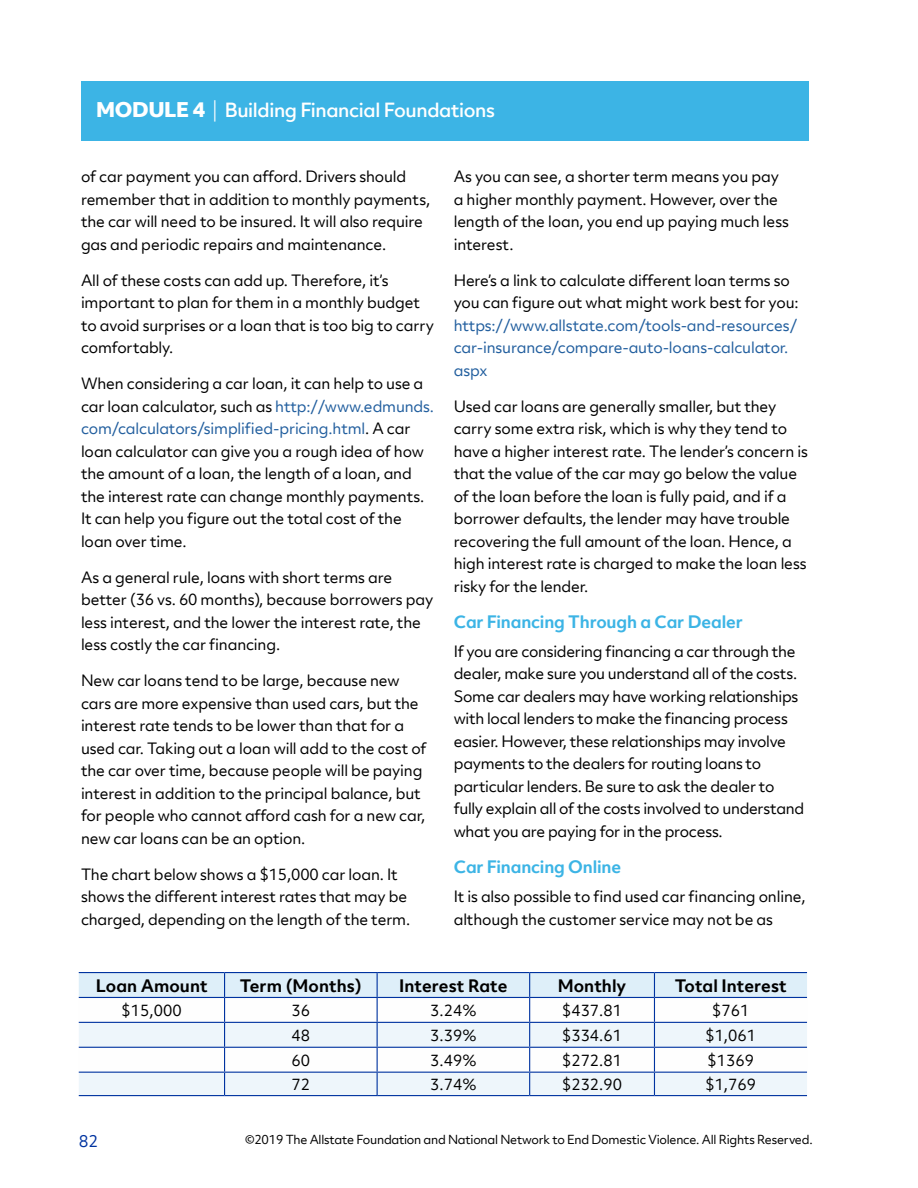
<style>
.page{position:relative;width:918px;height:1188px;background:#fff}
.page>*{position:absolute;margin:0;border:0;box-sizing:border-box;transform-origin:0 0}
.t1{font:500 18.75px "Allstate Objektiv";letter-spacing:-.02em;color:#fff}
.t2{font:700 16.5px "Allstate Objektiv";color:#000}
.t3{font:700 16.5px "Allstate Objektiv";letter-spacing:-.01em;color:#3cb4e5}
.t4{font:15.75px "Allstate Objektiv";color:#0033a0}
.t5{font:15px/22.5px "Allstate Objektiv";letter-spacing:-.01em;color:#000}
.t6{font:15px/22.5px "Allstate Objektiv";letter-spacing:-.01em;color:#215e9e}
.t7{font:12px "Allstate Objektiv";letter-spacing:-.02em;color:#000}
.s1{font-weight:800;font-size:19.5px}
.s2{font-weight:300;font-size:19.5px}
.s3{color:#215e9e}
</style>
<div class="page">
<div style="left:82px;top:81px;width:727px;height:59px;background:#3cb4e5"></div>
<hr style="left:79px;top:972px;width:146px;height:1px;background:#0033a0">
<hr style="left:225px;top:972px;width:152px;height:1px;background:#0033a0">
<hr style="left:377px;top:972px;width:153px;height:1px;background:#0033a0">
<hr style="left:530px;top:972px;width:124px;height:1px;background:#0033a0">
<hr style="left:654px;top:972px;width:153px;height:1px;background:#0033a0">
<hr style="left:79px;top:1095px;width:146px;height:1px;background:#0033a0">
<hr style="left:225px;top:1095px;width:152px;height:1px;background:#0033a0">
<hr style="left:377px;top:1095px;width:153px;height:1px;background:#0033a0">
<hr style="left:530px;top:1095px;width:124px;height:1px;background:#0033a0">
<svg style="left:79px;top:973px;width:728px;height:122px"></svg>
<hr style="left:654px;top:1072px;width:153px;height:1px;background:#0033a0">
<hr style="left:654px;top:1095px;width:153px;height:1px;background:#0033a0">
<p class="t1" style="left:96px;top:97px;width:400px"><span class="s1">MODULE 4</span> <span class="s2">|</span> Building Financial Foundations</p>
<p class="t5" style="left:81px;top:165px;width:351px">of car payment you can afford. Drivers should remember that in addition to monthly payments, the car will need to be insured. It will also require gas and periodic repairs and maintenance.</p>
<p class="t5" style="left:81px;top:269px;width:355px">All of these costs can add up. Therefore, it’s important to plan for them in a monthly budget to avoid surprises or a loan that is too big to carry comfortably.</p>
<p class="t5" style="left:81px;top:372px;width:355px">When considering a car loan, it can help to use a car loan calculator, such as <span class="s3">http://www.edmunds. com/calculators/simplified-pricing.html</span>. A car loan calculator can give you a rough idea of how the amount of a loan, the length of a loan, and the interest rate can change monthly payments.<br>It can help you figure out the total cost of the loan over time.</p>
<p class="t5" style="left:81px;top:566px;width:354px">As a general rule, loans with short terms are better (36 vs. 60 months), because borrowers pay less interest, and the lower the interest rate, the less costly the car financing.</p>
<p class="t5" style="left:81px;top:669px;width:347px">New car loans tend to be large, because new cars are more expensive than used cars, but the interest rate tends to be lower than that for a used car. Taking out a loan will add to the cost of the car over time, because people will be paying interest in addition to the principal balance, but for people who cannot afford cash for a new car, new car loans can be an option.</p>
<p class="t5" style="left:81px;top:863px;width:331px">The chart below shows a $15,000 car loan. It shows the different interest rates that may be charged, depending on the length of the term.</p>
<p class="t5" style="left:454px;top:165px;width:337px">As you can see, a shorter term means you pay a higher monthly payment. However, over the length of the loan, you end up paying much less interest.</p>
<p class="t5" style="left:454px;top:269px;width:346px">Here’s a link to calculate different loan terms so you can figure out what might work best for you:</p>
<p class="t6" style="left:454px;top:314px;width:345px">https://www.allstate.com/tools-and-resources/ car-insurance/compare-auto-loans-calculator. aspx</p>
<p class="t5" style="left:454px;top:395px;width:356px">Used car loans are generally smaller, but they carry some extra risk, which is why they tend to have a higher interest rate. The lender’s concern is that the value of the car may go below the value of the loan before the loan is fully paid, and if a borrower defaults, the lender may have trouble recovering the full amount of the loan. Hence, a high interest rate is charged to make the loan less risky for the lender.</p>
<p class="t3" style="left:454px;top:610px;width:291px">Car Financing Through a Car Dealer</p>
<p class="t5" style="left:454px;top:640px;width:352px">If you are considering financing a car through the dealer, make sure you understand all of the costs.<br>Some car dealers may have working relationships with local lenders to make the financing process easier. However, these relationships may involve payments to the dealers for routing loans to particular lenders. Be sure to ask the dealer to fully explain all of the costs involved to understand what you are paying for in the process.</p>
<p class="t3" style="left:454px;top:855px;width:169px">Car Financing Online</p>
<p class="t5" style="left:454px;top:885px;width:353px">It is also possible to find used car financing online, although the customer service may not be as</p>
<p class="t2" style="left:96px;top:974px;width:113px">Loan Amount</p>
<p class="t2" style="left:240px;top:974px;width:123px">Term (Months)</p>
<p class="t2" style="left:399px;top:974px;width:110px">Interest Rate</p>
<p class="t2" style="left:558px;top:974px;width:70px">Monthly</p>
<p class="t2" style="left:675px;top:974px;width:114px">Total Interest</p>
<p class="t5" style="left:122px;top:999px;width:62px">$15,000</p>
<p class="t5" style="left:292px;top:999px;width:20px">36</p>
<p class="t5" style="left:430px;top:999px;width:48px">3.24%</p>
<p class="t5" style="left:562px;top:999px;width:61px">$437.81</p>
<p class="t5" style="left:712px;top:999px;width:39px">$761</p>
<p class="t5" style="left:292px;top:1024px;width:20px">48</p>
<p class="t5" style="left:430px;top:1024px;width:48px">3.39%</p>
<p class="t5" style="left:562px;top:1024px;width:61px">$334.61</p>
<p class="t5" style="left:705px;top:1024px;width:52px">$1,061</p>
<p class="t5" style="left:292px;top:1049px;width:20px">60</p>
<p class="t5" style="left:430px;top:1049px;width:48px">3.49%</p>
<p class="t5" style="left:562px;top:1049px;width:61px">$272.81</p>
<p class="t5" style="left:708px;top:1049px;width:48px">$1369</p>
<p class="t5" style="left:292px;top:1073px;width:20px">72</p>
<p class="t5" style="left:430px;top:1073px;width:48px">3.74%</p>
<p class="t5" style="left:562px;top:1073px;width:61px">$232.90</p>
<p class="t5" style="left:705px;top:1073px;width:52px">$1,769</p>
<p class="t4" style="left:79px;top:1130px;width:21px">82</p>
<p class="t7" style="left:245px;top:1131px;width:569px">©2019 The Allstate Foundation and National Network to End Domestic Violence. All Rights Reserved.</p>
</div>
